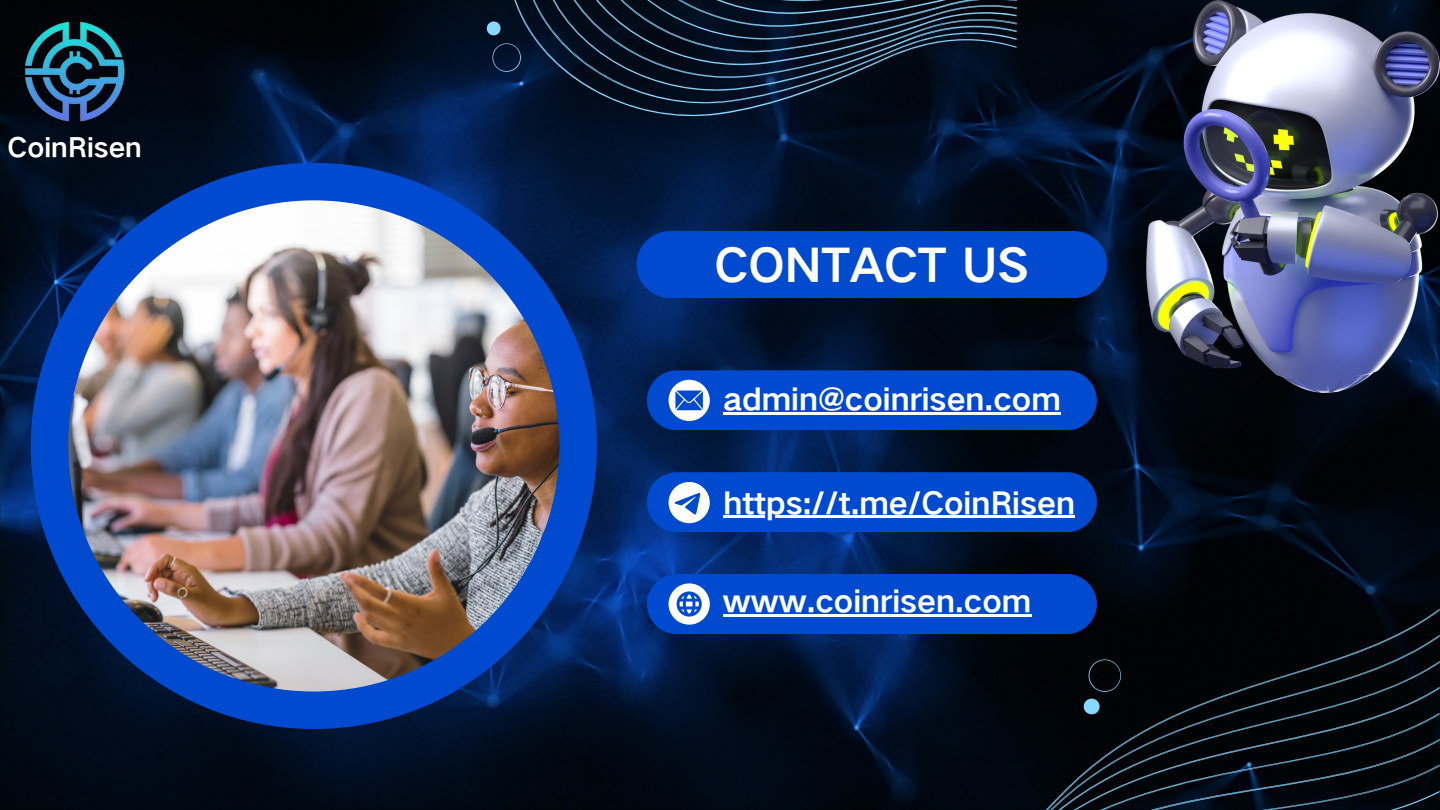
<style>
.page{position:relative;width:1440px;height:810px;background:#fff}
.page>*{position:absolute;margin:0;border:0;box-sizing:border-box;transform-origin:0 0}
.t1{font:45px "Hello Font ID Dian Hei GEJ";color:#fff}
.t2{font:30px "Hello Font ID Dian Hei GEJ";color:#fff}
.t3{font:26.2px "Hello Font ID Dian Hei GEJ";color:#fff}
</style>
<div class="page">
<img style="left:0;top:0;width:1440px;height:810px">
<svg style="left:31px;top:163px;width:566px;height:566px;background:#01296e"></svg>
<img style="left:68px;top:200px;width:491px;height:492px">
<svg style="left:863px;top:609px;width:577px;height:201px;background:#040d15"></svg>
<img style="left:1147px;top:0;width:293px;height:392px">
<svg style="left:441px;top:0;width:575px;height:126px;background:#0a1d31"></svg>
<img style="left:0;top:0;width:149px;height:132px">
<div style="left:637px;top:231px;width:470px;height:67px;background:#004acf;border-radius:33px"></div>
<div style="left:647px;top:370px;width:450px;height:60px;background:#004acf;border-radius:30px"></div>
<svg style="left:669px;top:380px;width:41px;height:41px"></svg>
<hr style="left:723px;top:412px;width:338px;height:3px;background:#fff">
<div style="left:647px;top:574px;width:450px;height:60px;background:#004acf;border-radius:30px"></div>
<svg style="left:669px;top:583px;width:41px;height:42px"></svg>
<hr style="left:723px;top:614px;width:308px;height:3px;background:#fff">
<div style="left:647px;top:472px;width:450px;height:60px;background:#004acf;border-radius:30px"></div>
<svg style="left:669px;top:482px;width:41px;height:41px"></svg>
<hr style="left:723px;top:515px;width:352px;height:3px;background:#fff">
<p class="t3" style="left:8px;top:130px;width:136px">CoinRisen</p>
<p class="t1" style="left:715px;top:235px;width:316px">CONTACT US</p>
<p class="t2" style="left:723px;top:379px;width:339px">admin@coinrisen.com</p>
<p class="t2" style="left:723px;top:483px;width:353px">https://t.me/CoinRisen</p>
<p class="t2" style="left:723px;top:581px;width:310px">www.coinrisen.com</p>
</div>
